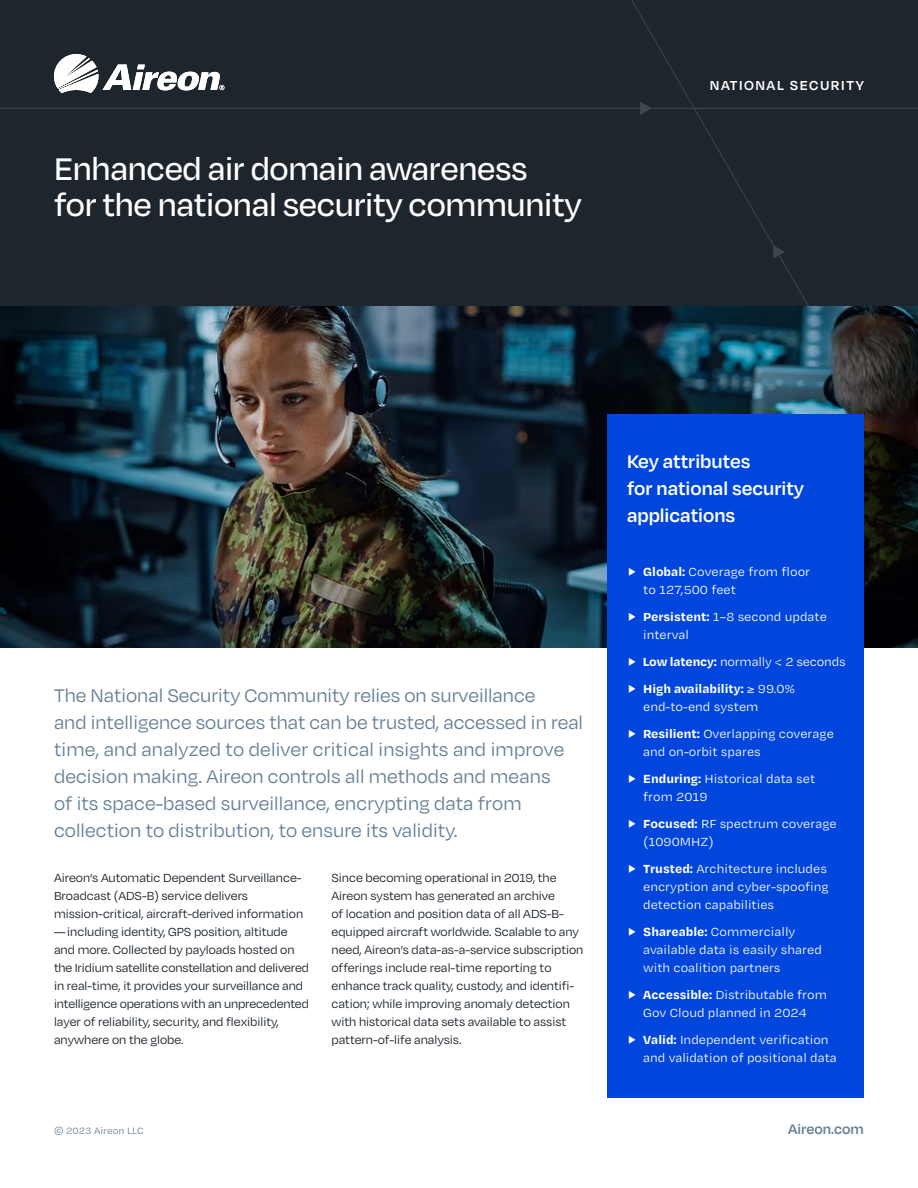
<style>
.page{position:relative;width:918px;height:1188px;background:#fff}
.page>*{position:absolute;margin:0;border:0;box-sizing:border-box;transform-origin:0 0}
.t1{font:500 36px/36px "Degular";letter-spacing:-.01em;color:#fff}
.t2{font:21px/27px "Degular";letter-spacing:.005em;color:#688197}
.t3{font:600 21px/27px "Degular";color:#fff}
.t4{font:600 15.75px "Degular";color:#688197}
.t5{font:600 15px "Degular";letter-spacing:.1em;color:#fff}
.t6{font:13.5px/18px "Degular";color:#1d252d}
.t7{font:13.5px/18px "Degular Text";color:#fff}
.t8{font:700 13.5px/27px "Degular Text";color:#fff}
.t9{font:10.5px "Degular Text";color:#688197}
.s1{font-family:"Degular";font-size:10.5px}
.s2{font-weight:700}
.s3{font-family:"Degular";font-weight:400;font-size:10.5px}
.s4{font-weight:400}
</style>
<div class="page">
<div style="left:0;top:0;width:918px;height:306px;background:#1d252d"></div>
<svg style="left:0;top:0;width:695px;height:109px"></svg>
<svg style="left:693px;top:108px;width:225px;height:198px"></svg>
<svg style="left:640px;top:102px;width:12px;height:13px"></svg>
<svg style="left:773px;top:245px;width:12px;height:14px"></svg>
<img style="left:0;top:306px;width:918px;height:342px">
<svg style="left:54px;top:54px;width:170px;height:39px"></svg>
<div style="left:608px;top:414px;width:256px;height:684px;background:#0046dc"></div>
<h1 class="t1" style="left:54px;top:149px;width:529px">Enhanced air domain awareness<br>for the national security community</h1>
<p class="t5" style="left:710px;top:76px;width:156px">NATIONAL SECURITY</p>
<p class="t2" style="left:54px;top:681px;width:531px">The National Security Community relies on surveillance<br>and intelligence sources that can be trusted, accessed in real time, and analyzed to deliver critical insights and improve decision making. Aireon controls all methods and means<br>of its space-based surveillance, encrypting data from collection to distribution, to ensure its validity.</p>
<p class="t6" style="left:54px;top:868px;width:257px">Aireon’s Automatic Dependent Surveillance-Broadcast (ADS-B) service delivers mission-critical, aircraft-derived information —including identity, GPS position, altitude and more. Collected by payloads hosted on the Iridium satellite constellation and delivered in real-time, it provides your surveillance and intelligence operations with an unprecedented layer of reliability, security, and flexibility, anywhere on the globe.</p>
<p class="t6" style="left:332px;top:868px;width:254px">Since becoming operational in 2019, the Aireon system has generated an archive<br>of location and position data of all ADS-B&shy;equipped aircraft worldwide. Scalable to any need, Aireon’s data-as-a-service subscription offerings include real-time reporting to enhance track quality, custody, and identifi&shy;cation; while improving anomaly detection with historical data sets available to assist pattern-of-life analysis.</p>
<h2 class="t3" style="left:627px;top:447px;width:179px">Key attributes<br>for national security applications</h2>
<p class="t7" style="left:643px;top:562px;width:169px;text-indent:-16px"><span class="s1">▶</span> <span class="s2">Global:</span> Coverage from floor to 127,500 feet</p>
<p class="t7" style="left:643px;top:607px;width:185px;text-indent:-16px"><span class="s1">▶</span> <span class="s2">Persistent:</span> 1–8 second update interval</p>
<p class="t8" style="left:627px;top:647px;width:220px"><span class="s3">▶</span> Low latency: <span class="s4">normally &lt; 2 seconds </span><span class="s3">▶</span> High availability: ≥ <span class="s4">99.0%</span></p>
<p class="t7" style="left:627px;top:693px;width:208px;line-height:27px;text-indent:16px">end-to-end system<br><span class="s1">▶</span> <span class="s2">Resilient:</span> Overlapping coverage</p>
<p class="t7" style="left:627px;top:738px;width:190px;line-height:27px;text-indent:16px">and on-orbit spares<br><span class="s1">▶</span> <span class="s2">Enduring:</span> Historical data set</p>
<p class="t7" style="left:627px;top:783px;width:211px;line-height:27px;text-indent:16px">from 2019<br><span class="s1">▶</span> <span class="s2">Focused:</span> RF spectrum coverage</p>
<p class="t7" style="left:627px;top:828px;width:201px;line-height:27px;text-indent:16px">(1090MHZ)<br><span class="s1">▶</span> <span class="s2">Trusted:</span> Architecture includes</p>
<p class="t7" style="left:643px;top:877px;width:187px">encryption and cyber-spoofing detection capabilities</p>
<p class="t7" style="left:643px;top:922px;width:180px;text-indent:-16px"><span class="s1">▶</span> <span class="s2">Shareable:</span> Commercially available data is easily shared with coalition partners</p>
<p class="t7" style="left:627px;top:985px;width:202px;text-align:center"><span class="s1">▶</span> <span class="s2">Accessible:</span> Distributable from<br>Gov Cloud planned in 2024</p>
<p class="t7" style="left:643px;top:1030px;width:195px;text-indent:-16px"><span class="s1">▶</span> <span class="s2">Valid:</span> Independent verification and validation of positional data</p>
<p class="t9" style="left:54px;top:1124px;width:91px">© 2023 Aireon LLC</p>
<p class="t4" style="left:788px;top:1119px;width:77px">Aireon.com</p>
</div>
